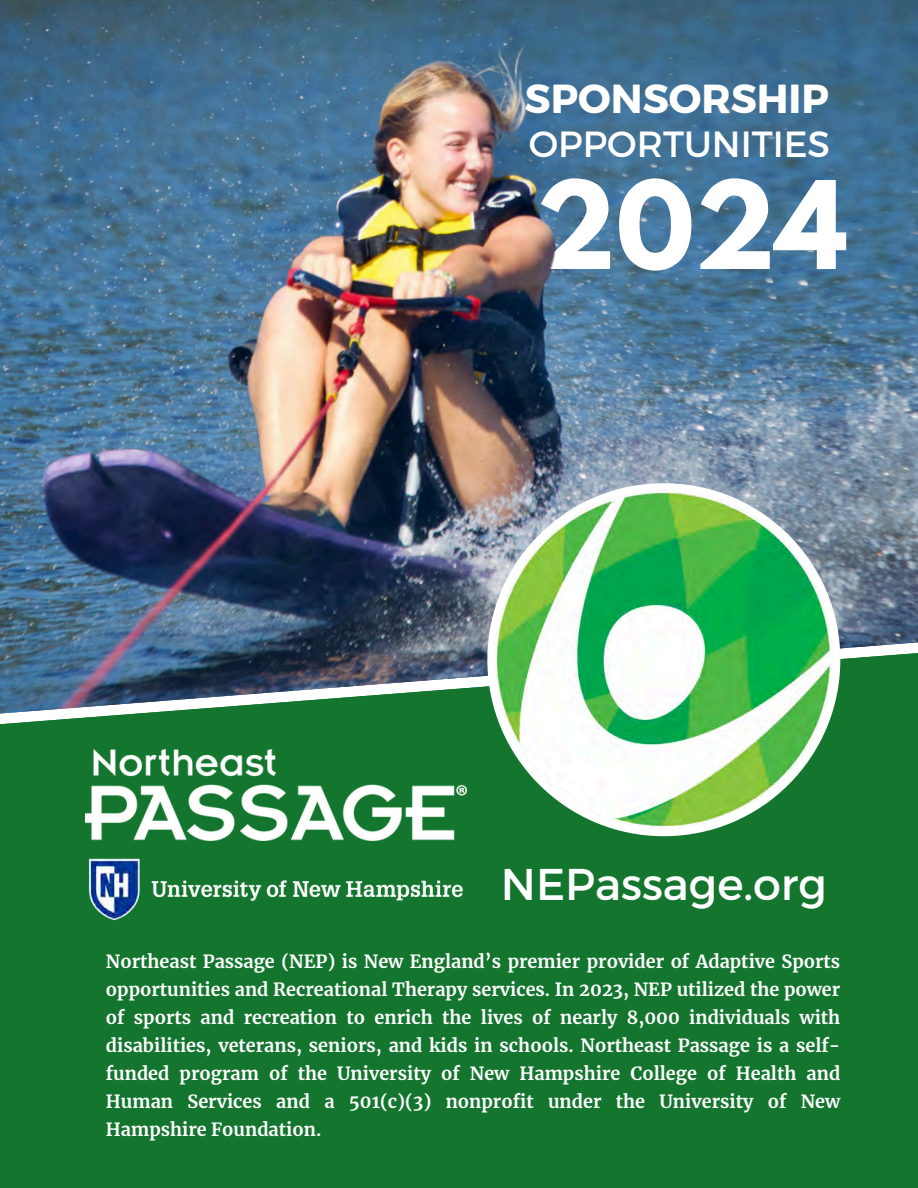
<style>
.page{position:relative;width:918px;height:1188px;background:#14762e}
.page>*{position:absolute;margin:0;border:0;box-sizing:border-box;transform-origin:0 0}
.t1{font:700 107.85px "League Spartan";color:#fff}
.t2{font:44.4px "Montserrat";color:#fff}
.t3{font:700 40.5px "Montserrat";color:#fff}
.t4{font:36.45px "Montserrat";color:#fff}
.t5{font:700 18px/28px "Merriweather";color:#fff;text-align:justify}
</style>
<div class="page">
<img style="left:88px;top:858px;width:375px;height:63px">
<img style="left:85px;top:749px;width:381px;height:92px">
<img style="left:0;top:0;width:918px;height:635px">
<img style="left:0;top:635px;width:918px;height:89px">
<img style="left:495px;top:491px;width:338px;height:338px">
<h2 class="t3" style="left:525px;top:72px;width:306px">SPONSORSHIP</h2>
<h4 class="t4" style="left:529px;top:120px;width:303px">OPPORTUNITIES</h4>
<h1 class="t1" style="left:535px;top:172px;width:314px">2024</h1>
<p class="t2" style="left:501px;top:856px;width:328px">NEPassage.org</p>
<h3 class="t5" style="left:106px;top:947px;width:736px">Northeast Passage (NEP) is New England’s premier provider of Adaptive Sports opportunities and Recreational Therapy services. In 2023, NEP utilized the power of sports and recreation to enrich the lives of nearly 8,000 individuals with disabilities, veterans, seniors, and kids in schools. Northeast Passage is a self&shy;funded program of the University of New Hampshire College of Health and Human Services and a 501(c)(3) nonprofit under the University of New Hampshire Foundation.</h3>
</div>
